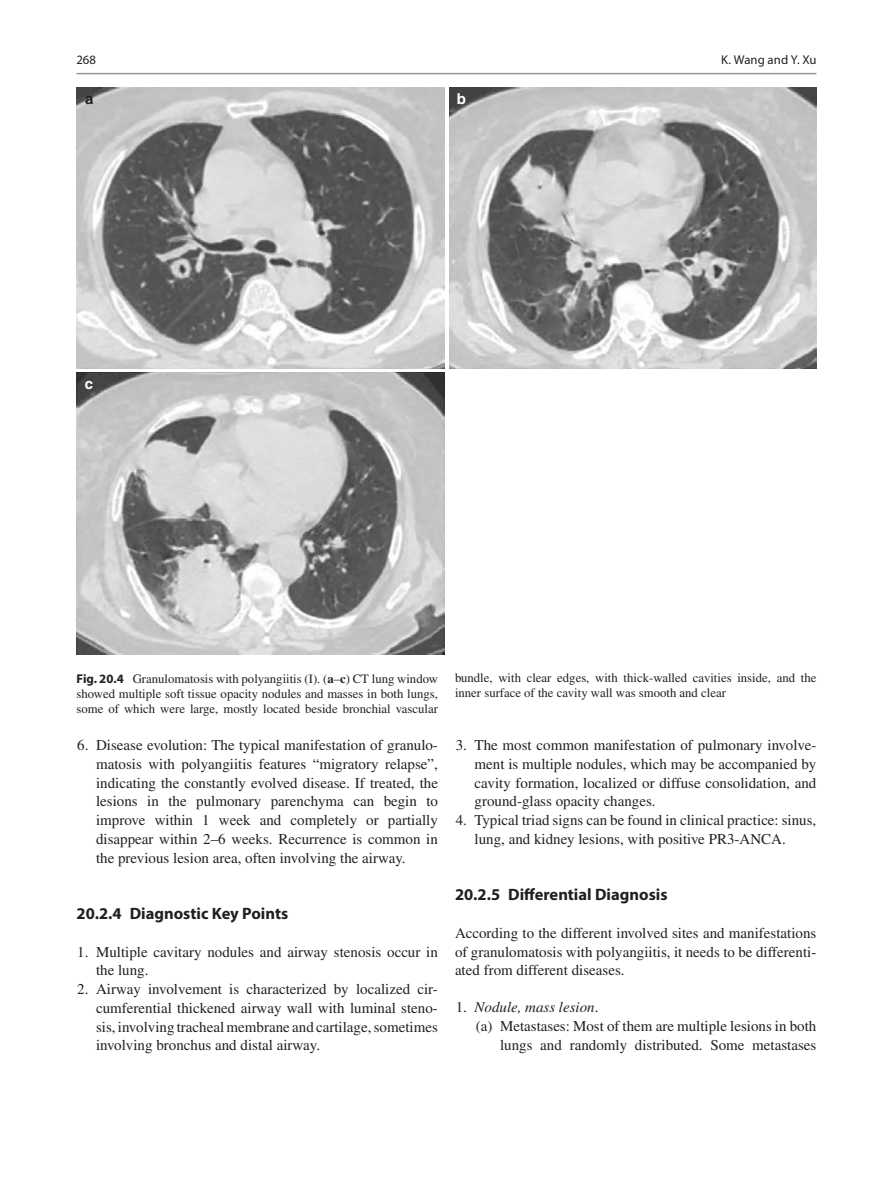
<style>
.page{position:relative;width:893px;height:1187px;background:#fff}
.page>*{position:absolute;margin:0;border:0;box-sizing:border-box;transform-origin:0 0}
._2_hd{font:700 16.5px "Myriad Pro";color:#231f20}
.Text_flush{font:15px/18.8px "Times LT Std";color:#231f20;text-align:justify}
.t1{font:italic 15px "Times LT Std";color:#231f20}
.t2{font:15px "Helvetica Bold 2";color:#fff}
.t3{font:15px "Helvetica Bold 2";color:#231f20}
.t4{font:12.75px/15px "Times LT Std";color:#231f20;text-align:justify}
.t5{font:12.75px "Myriad Pro";letter-spacing:.005em;color:#231f20}
.s1{font-family:"Myriad Pro";font-weight:700}
.s2{font-weight:700}
.s3{font-style:normal}
</style>
<div class="page">
<img style="left:77px;top:88px;width:368px;height:280px">
<img style="left:449px;top:88px;width:367px;height:280px">
<img style="left:77px;top:373px;width:368px;height:281px">
<hr style="left:77px;top:73px;width:739px;height:1px;background:#939598">
<p class="t5" style="left:77px;top:52px;width:21px">268</p>
<p class="t3" style="left:85px;top:90px;width:10px">a</p>
<p class="t2" style="left:85px;top:375px;width:10px">c</p>
<p class="t2" style="left:457px;top:90px;width:11px">b</p>
<p class="t5" style="left:721px;top:52px;width:97px">K. Wang and Y. Xu</p>
<p class="t4" style="left:77px;top:671px;width:363px"><span class="s1">Fig. 20.4</span> Granulomatosis with polyangiitis (I). (<span class="s2">a</span>–<span class="s2">c</span>) CT lung window showed multiple soft tissue opacity nodules and masses in both lungs, some of which were large, mostly located beside bronchial vascular</p>
<p class="t4" style="left:455px;top:670px;width:363px">bundle, with clear edges, with thick-walled cavities inside, and the inner surface of the cavity wall was smooth and clear</p>
<p class="Text_flush" style="left:96px;top:735px;width:343px;text-indent:-19px">6. Disease evolution: The typical manifestation of granulo&shy;matosis with polyangiitis features “migratory relapse”, indicating the constantly evolved disease. If treated, the lesions in the pulmonary parenchyma can begin to improve within 1 week and completely or partially disappear within 2–6 weeks. Recurrence is common in the previous lesion area, often involving the airway.</p>
<p class="Text_flush" style="left:474px;top:735px;width:343px;text-indent:-19px">3. The most common manifestation of pulmonary involve&shy;ment is multiple nodules, which may be accompanied by cavity formation, localized or diffuse consolidation, and ground-glass opacity changes.</p>
<p class="Text_flush" style="left:474px;top:810px;width:343px;text-indent:-19px">4. Typical triad signs can be found in clinical practice: sinus, lung, and kidney lesions, with positive PR3-ANCA.</p>
<h3 class="_2_hd" style="left:77px;top:902px;width:213px">20.2.4 Diagnostic Key Points</h3>
<p class="Text_flush" style="left:96px;top:942px;width:343px;text-indent:-19px">1. Multiple cavitary nodules and airway stenosis occur in the lung.</p>
<p class="Text_flush" style="left:96px;top:979px;width:343px;text-indent:-19px">2. Airway involvement is characterized by localized cir&shy;cumferential thickened airway wall with luminal steno&shy;sis, involving tracheal membrane and cartilage, sometimes involving bronchus and distal airway.</p>
<h3 class="_2_hd" style="left:455px;top:883px;width:214px">20.2.5 Differential Diagnosis</h3>
<p class="Text_flush" style="left:455px;top:923px;width:363px">According to the different involved sites and manifestations of granulomatosis with polyangiitis, it needs to be differenti&shy;ated from different diseases.</p>
<p class="t1" style="left:456px;top:998px;width:144px"><span class="s3">1.</span> Nodule, mass lesion<span class="s3">.</span></p>
<p class="Text_flush" style="left:476px;top:1016px;width:342px;text-align:right">(a) Metastases: Most of them are multiple lesions in both lungs and randomly distributed. Some metastases</p>
</div>
